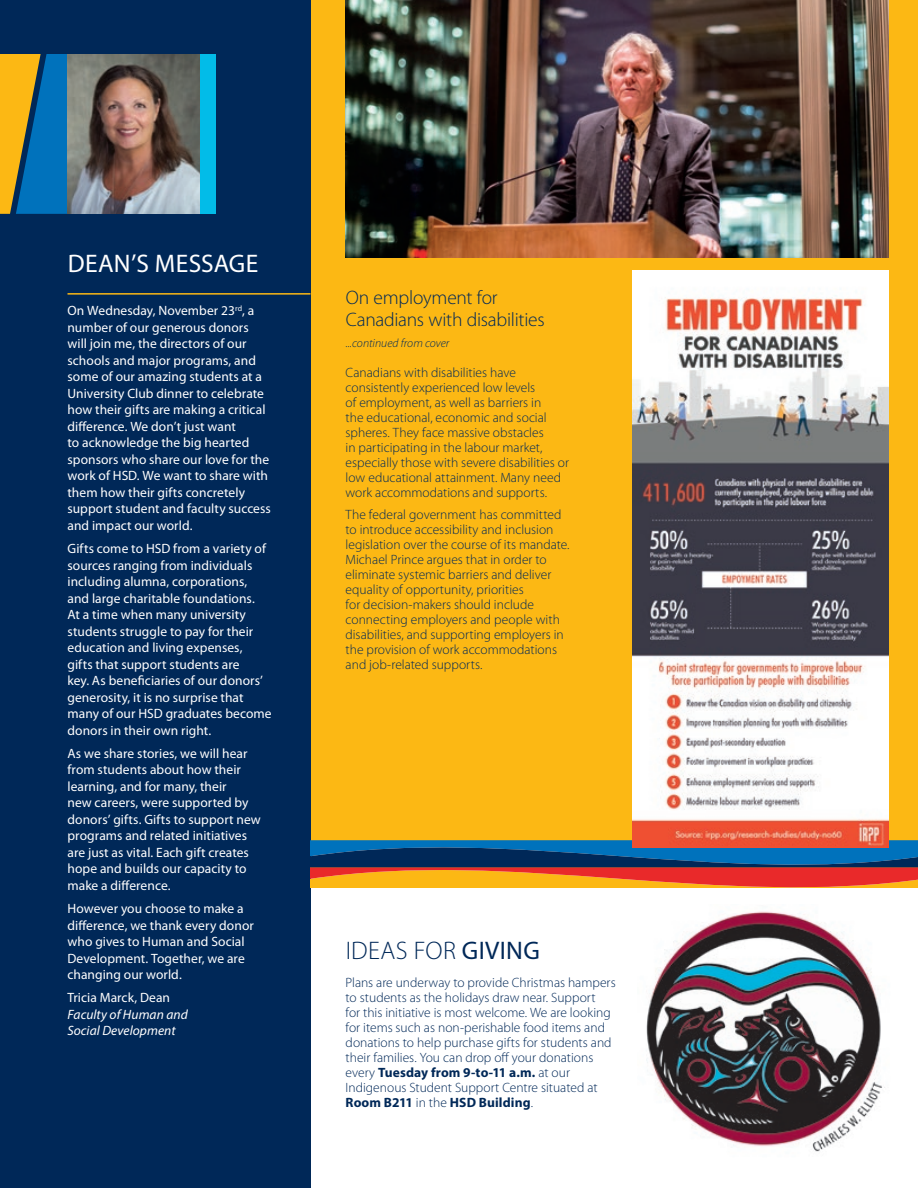
<style>
.page{position:relative;width:918px;height:1188px;background:#fff}
.page>*{position:absolute;margin:0;border:0;box-sizing:border-box;transform-origin:0 0}
.HeadCaps{font:300 25.5px "Myriad Pro";letter-spacing:.01em;color:#002858}
.body_light{font:25.5px "Myriad Pro";letter-spacing:.015em;color:#fff}
.HeadLC{font:300 19.5px/22.5px "Myriad Pro";letter-spacing:-.015em;color:#002858}
.bodyReverse{font:13.5px/16.5px "Myriad Pro";letter-spacing:.005em;color:#fff}
.body_light-2{font:300 13.5px/15px "Myriad Pro";color:#002858}
.body_light-3{font:italic 13.5px/16.5px "Myriad Pro";letter-spacing:.005em;color:#fff}
.Caption{font:italic 300 12px "Myriad Pro";color:#002858}
.s1{font-weight:400}
.s2{font-weight:700}
</style>
<div class="page">
<div style="left:292px;top:0;width:626px;height:842px;background:#fcb814"></div>
<div style="left:0;top:0;width:310px;height:1188px;background:#002858"></div>
<hr style="left:68px;top:293px;width:242px;height:2px;background:#fcb814">
<svg style="left:0;top:54px;width:68px;height:160px;background:#5f8673"></svg>
<div style="left:173px;top:54px;width:43px;height:160px;background:#02bce8"></div>
<img style="left:68px;top:54px;width:132px;height:160px">
<img style="left:346px;top:0;width:543px;height:257px">
<svg style="left:310px;top:840px;width:608px;height:48px;background:#715c5a"></svg>
<img style="left:632px;top:270px;width:257px;height:578px">
<img style="left:646px;top:911px;width:239px;height:241px">
<p class="body_light" style="left:68px;top:248px;width:192px">DEAN’S MESSAGE</p>
<p class="bodyReverse" style="left:68px;top:302px;width:205px">On Wednesday, November 23<sup>rd</sup>, a number of our generous donors will join me, the directors of our schools and major programs, and some of our amazing students at a<br>University Club dinner to celebrate how their gifts are making a critical difference. We don’t just want<br>to acknowledge the big hearted sponsors who share our love for the work of HSD. We want to share with them how their gifts concretely support student and faculty success and impact our world.</p>
<p class="bodyReverse" style="left:68px;top:540px;width:206px">Gifts come to HSD from a variety of sources ranging from individuals including alumna, corporations, and large charitable foundations.<br>At a time when many university students struggle to pay for their education and living expenses,<br>gifts that support students are<br>key. As beneficiaries of our donors’ generosity, it is no surprise that many of our HSD graduates become donors in their own right.</p>
<p class="bodyReverse" style="left:68px;top:745px;width:195px">As we share stories, we will hear from students about how their learning, and for many, their<br>new careers, were supported by donors’ gifts. Gifts to support new programs and related initiatives are just as vital. Each gift creates hope and builds our capacity to make a difference.</p>
<p class="bodyReverse" style="left:68px;top:900px;width:188px">However you choose to make a difference, we thank every donor who gives to Human and Social<br>Development. Together, we are changing our world.</p>
<p class="bodyReverse" style="left:68px;top:989px;width:104px">Tricia Marck, Dean</p>
<p class="body_light-3" style="left:68px;top:1006px;width:122px">Faculty of Human and<br>Social Development</p>
<p class="HeadLC" style="left:346px;top:286px;width:200px">On employment for<br>Canadians with disabilities</p>
<p class="Caption" style="left:346px;top:336px;width:105px">...continued from cover</p>
<p class="body_light-2" style="left:346px;top:365px;width:225px">Canadians with disabilities have consistently experienced low levels<br>of employment, as well as barriers in<br>the educational, economic and social spheres. They face massive obstacles<br>in participating in the labour market, especially those with severe disabilities or low educational attainment. Many need work accommodations and supports.</p>
<p class="body_light-2" style="left:346px;top:507px;width:226px">The federal government has committed to introduce accessibility and inclusion legislation over the course of its mandate.<br>Michael Prince argues that in order to eliminate systemic barriers and deliver equality of opportunity, priorities<br>for decision-makers should include connecting employers and people with disabilities, and supporting employers in the provision of work accommodations and job-related supports.</p>
<p class="HeadCaps" style="left:346px;top:936px;width:196px">IDEAS FOR <span class="s1">GIVING</span></p>
<p class="body_light-2" style="left:346px;top:975px;width:272px">Plans are underway to provide Christmas hampers to students as the holidays draw near. Support<br>for this initiative is most welcome. We are looking for items such as non-perishable food items and donations to help purchase gifts for students and their families. You can drop off your donations every <span class="s2">Tuesday from 9-to-11 a.m.</span> at our Indigenous Student Support Centre situated at <span class="s2">Room B211</span> in the <span class="s2">HSD Building</span>.</p>
</div>
